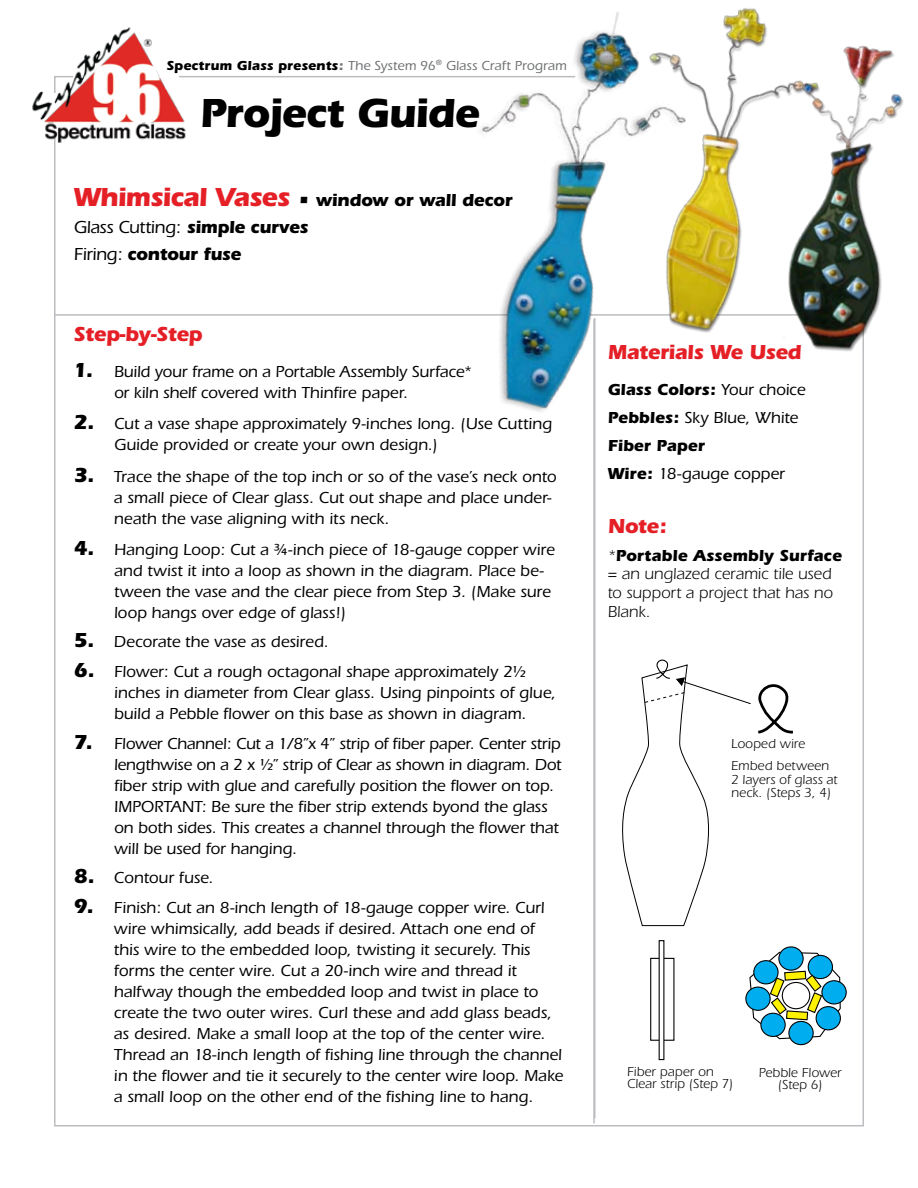
<style>
.page{position:relative;width:918px;height:1188px;background:#fff}
.page>*{position:absolute;margin:0;border:0;box-sizing:border-box;transform-origin:0 0}
.t1{font:700 42px "Itc Eras";letter-spacing:-.025em;color:#000}
.t2{font:700 21px "Itc Eras";letter-spacing:-.015em;color:#e51f26}
.t3{font:700 18px/27px "Itc Eras";letter-spacing:-.02em;color:#000}
.t4{font:500 16.5px/21px "Itc Eras";color:#000}
.t5{font:16.5px/18.8px "Itc Eras";color:#000}
.t6{font:13.5px/12px "Itc Eras";letter-spacing:.005em;color:#000}
.t7{font:500 13.5px "Itc Eras";letter-spacing:.01em;color:#6d6f71}
.s1{font-weight:700;color:#000}
.s2{font-weight:700}
.s3{font-size:27px;color:#e51f26}
.s4{font-weight:500}
.s5{font-weight:700;font-size:21px}
</style>
<div class="page">
<img style="left:32px;top:27px;width:161px;height:117px">
<hr style="left:54px;top:314px;width:808px;height:2px;background:#bcbdc0">
<hr style="left:594px;top:318px;width:2px;height:800px;background:#bcbdc0">
<hr style="left:593px;top:319px;width:2px;height:804px;background:#bcbdc0">
<svg style="left:789px;top:1021px;width:24px;height:24px"></svg>
<div style="left:788px;top:1021px;width:26px;height:24px;border:1px solid #000;border-radius:50%"></div>
<svg style="left:822px;top:981px;width:24px;height:23px"></svg>
<div style="left:821px;top:980px;width:26px;height:25px;border:1px solid #000;border-radius:50%"></div>
<svg style="left:779px;top:947px;width:24px;height:23px"></svg>
<div style="left:778px;top:946px;width:26px;height:25px;border:1px solid #000;border-radius:50%"></div>
<svg style="left:746px;top:987px;width:24px;height:23px"></svg>
<div style="left:745px;top:987px;width:26px;height:24px;border:1px solid #000;border-radius:50%"></div>
<svg style="left:749px;top:951px;width:92px;height:89px"></svg>
<div style="left:650px;top:958px;width:24px;height:83px;border:1px solid #000"></div>
<div style="left:659px;top:941px;width:5px;height:119px;background:#fff"></div>
<svg style="left:622px;top:659px;width:171px;height:267px"></svg>
<img style="left:443px;top:32px;width:153px;height:402px">
<img style="left:596px;top:8px;width:171px;height:325px">
<img style="left:753px;top:31px;width:151px;height:330px">
<p class="t7" style="left:167px;top:58px;width:402px"><span class="s1">Spectrum Glass presents</span><span class="s2">:</span> The System 96<sup>®</sup> Glass Craft Program</p>
<h1 class="t1" style="left:200px;top:89px;width:281px">Project Guide</h1>
<p class="t3" style="left:74px;top:187px;width:440px"><span class="s3">Whimsical Vases</span> • window or wall decor<br><span class="s4">Glass Cutting:</span> simple curves<br><span class="s4">Firing:</span> contour fuse</p>
<p class="t2" style="left:74px;top:322px;width:131px">Step-by-Step</p>
<p class="t4" style="left:114px;top:361px;width:360px;text-indent:-40px"><span class="s5">1.</span> Build your frame on a Portable Assembly Surface* or kiln shelf covered with Thinfire paper.</p>
<p class="t4" style="left:114px;top:414px;width:440px;text-indent:-40px"><span class="s5">2.</span> Cut a vase shape approximately 9-inches long. (Use Cutting<br>Guide provided or create your own design.)</p>
<p class="t4" style="left:114px;top:466px;width:444px;text-indent:-40px"><span class="s5">3.</span> Trace the shape of the top inch or so of the vase’s neck onto a small piece of Clear glass. Cut out shape and place under&shy;neath the vase aligning with its neck.</p>
<p class="t4" style="left:114px;top:539px;width:442px;text-indent:-40px"><span class="s5">4.</span> Hanging Loop: Cut a ¾-inch piece of 18-gauge copper wire and twist it into a loop as shown in the diagram. Place be&shy;tween the vase and the clear piece from Step 3. (Make sure loop hangs over edge of glass!)</p>
<p class="t4" style="left:74px;top:632px;width:257px"><span class="s5">5.</span> Decorate the vase as desired.</p>
<p class="t4" style="left:114px;top:661px;width:444px;text-indent:-41px"><span class="s5">6.</span> Flower: Cut a rough octagonal shape approximately 2½ inches in diameter from Clear glass. Using pinpoints of glue, build a Pebble flower on this base as shown in diagram.</p>
<p class="t4" style="left:114px;top:733px;width:449px;text-indent:-41px"><span class="s5">7.</span> Flower Channel: Cut a 1/8”x 4” strip of fiber paper. Center strip lengthwise on a 2 x ½” strip of Clear as shown in diagram. Dot fiber strip with glue and carefully position the flower on top.<br>IMPORTANT: Be sure the fiber strip extends byond the glass on both sides. This creates a channel through the flower that will be used for hanging.</p>
<p class="t4" style="left:74px;top:867px;width:141px"><span class="s5">8.</span> Contour fuse.</p>
<p class="t4" style="left:114px;top:897px;width:451px;text-indent:-40px"><span class="s5">9.</span> Finish: Cut an 8-inch length of 18-gauge copper wire. Curl wire whimsically, add beads if desired. Attach one end of this wire to the embedded loop, twisting it securely. This forms the center wire. Cut a 20-inch wire and thread it halfway though the embedded loop and twist in place to create the two outer wires. Curl these and add glass beads, as desired. Make a small loop at the top of the center wire.<br>Thread an 18-inch length of fishing line through the channel in the flower and tie it securely to the center wire loop. Make a small loop on the other end of the fishing line to hang.</p>
<p class="t2" style="left:608px;top:340px;width:195px">Materials We Used</p>
<p class="t4" style="left:608px;top:376px;width:199px;line-height:27.8px"><span class="s2">Glass Colors:</span> Your choice<br><span class="s2">Pebbles:</span> Sky Blue, White<br><span class="s2">Fiber Paper<br>Wire:</span> 18-gauge copper</p>
<p class="t2" style="left:608px;top:514px;width:61px">Note:</p>
<p class="t5" style="left:608px;top:546px;width:236px">*<span class="s2">Portable Assembly Surface </span>= an unglazed ceramic tile used to support a project that has no<br>Blank.</p>
<p class="t6" style="left:731px;top:733px;width:99px;line-height:22.2px">Looped wire<br>Embed between</p>
<p class="t6" style="left:731px;top:773px;width:108px;line-height:13.5px">2 layers of glass at neck. (Steps 3, 4)</p>
<p class="t6" style="left:627px;top:1066px;width:108px">Fiber paper on<br>Clear strip (Step 7)</p>
<p class="t6" style="left:759px;top:1067px;width:85px;text-align:center">Pebble Flower (Step 6)</p>
</div>
